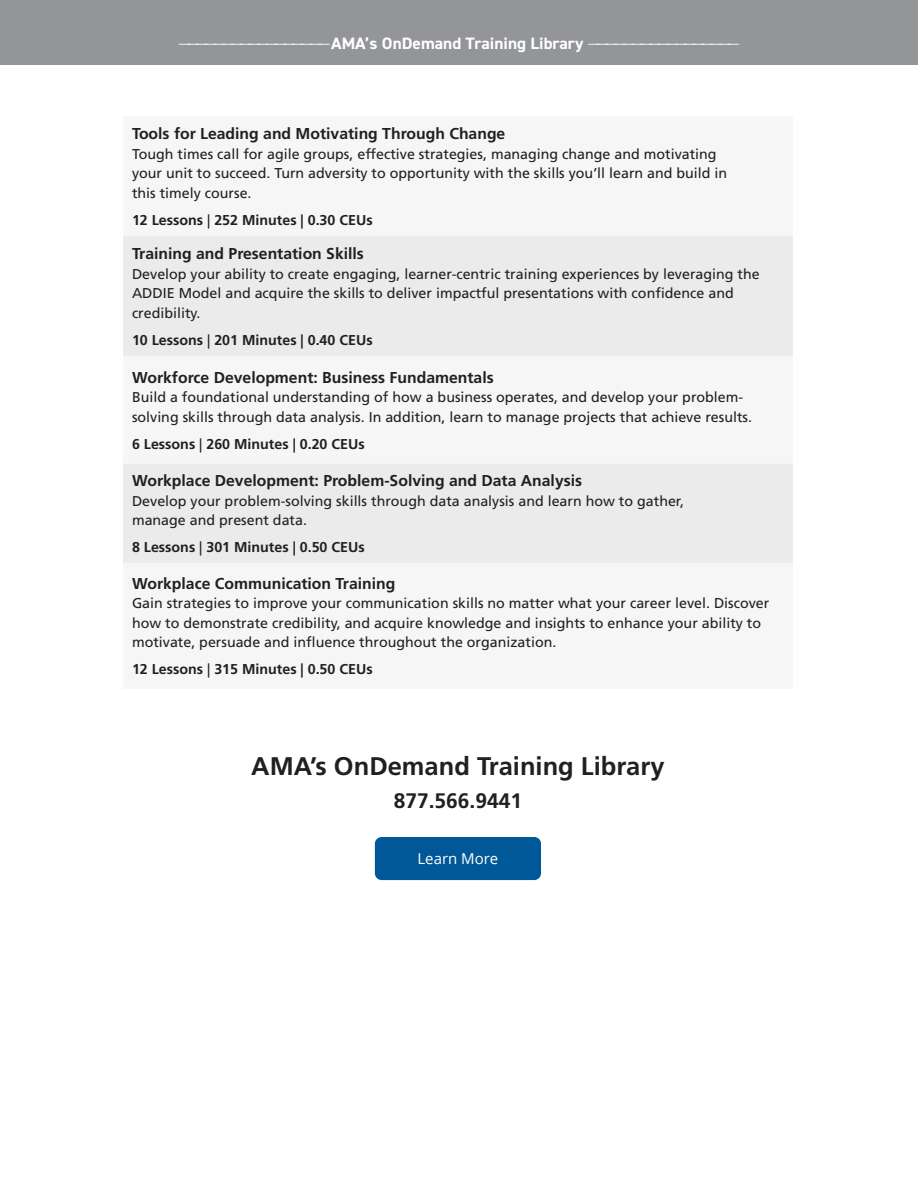
<style>
.page{position:relative;width:918px;height:1188px;background:#fff}
.page>*{position:absolute;margin:0;border:0;box-sizing:border-box;transform-origin:0 0}
.t1{font:700 25.5px "Frutiger LT Std";color:#231f20}
.t2{font:700 21px "Frutiger LT Std";color:#231f20}
.t3{font:300 16.5px "DIN2014";color:#fff;scale:1.05 1}
.t4{font:700 15.75px "Frutiger LT Std";color:#231f20}
.t5{font:15px "Open Sans";color:#fff}
.t6{font:14.25px/19.5px "Frutiger LT Std";color:#231f20}
.t7{font:700 14.25px "Frutiger LT Std";color:#231f20}
.s1{font-weight:700}
.s2{font-weight:400}
</style>
<div class="page">
<div style="left:0;top:0;width:918px;height:64px;background:#939598"></div>
<svg style="left:123px;top:236px;width:670px;height:327px;fill:#ebebec"></svg>
<div style="left:375px;top:837px;width:166px;height:43px;background:#005899;border-radius:7px"></div>
<p class="t3" style="left:178px;top:33px;width:536px">————————————————— <span class="s1">A M A ’ s O n D e m a n d T r a i n i n g L i b r a r y</span> —————————————————</p>
<p class="t4" style="left:132px;top:125px;width:375px">Tools for Leading and Motivating Through Change</p>
<p class="t6" style="left:132px;top:144px;width:597px">Tough times call for agile groups, effective strategies, managing change and motivating your unit to succeed. Turn adversity to opportunity with the skills you’ll learn and build in this timely course.</p>
<p class="t7" style="left:132px;top:212px;width:242px">12 Lessons <span class="s2">|</span> 252 Minutes | 0.30 CEUs</p>
<p class="t4" style="left:132px;top:244px;width:233px">Training and Presentation Skills</p>
<p class="t6" style="left:132px;top:264px;width:629px">Develop your ability to create engaging, learner-centric training experiences by leveraging the<br>ADDIE Model and acquire the skills to deliver impactful presentations with confidence and credibility.</p>
<p class="t7" style="left:132px;top:331px;width:242px">10 Lessons <span class="s2">|</span> 201 Minutes | 0.40 CEUs</p>
<p class="t4" style="left:132px;top:368px;width:363px">Workforce Development: Business Fundamentals</p>
<p class="t6" style="left:132px;top:388px;width:622px">Build a foundational understanding of how a business operates, and develop your problem&shy;solving skills through data analysis. In addition, learn to manage projects that achieve results.</p>
<p class="t7" style="left:132px;top:435px;width:234px">6 Lessons <span class="s2">|</span> 260 Minutes | 0.20 CEUs</p>
<p class="t4" style="left:132px;top:471px;width:452px">Workplace Development: Problem-Solving and Data Analysis</p>
<p class="t6" style="left:132px;top:491px;width:554px">Develop your problem-solving skills through data analysis and learn how to gather, manage and present data.</p>
<p class="t7" style="left:132px;top:539px;width:234px">8 Lessons <span class="s2">|</span> 301 Minutes | 0.50 CEUs</p>
<p class="t4" style="left:132px;top:574px;width:265px">Workplace Communication Training</p>
<p class="t6" style="left:132px;top:594px;width:639px">Gain strategies to improve your communication skills no matter what your career level. Discover how to demonstrate credibility, and acquire knowledge and insights to enhance your ability to motivate, persuade and influence throughout the organization.</p>
<p class="t7" style="left:132px;top:661px;width:242px">12 Lessons <span class="s2">|</span> 315 Minutes | 0.50 CEUs</p>
<h1 class="t1" style="left:251px;top:751px;width:415px">AMA’s OnDemand Training Library</h1>
<h2 class="t2" style="left:394px;top:788px;width:130px">877.566.9441</h2>
<p class="t5" style="left:417px;top:849px;width:82px">Learn More</p>
</div>
